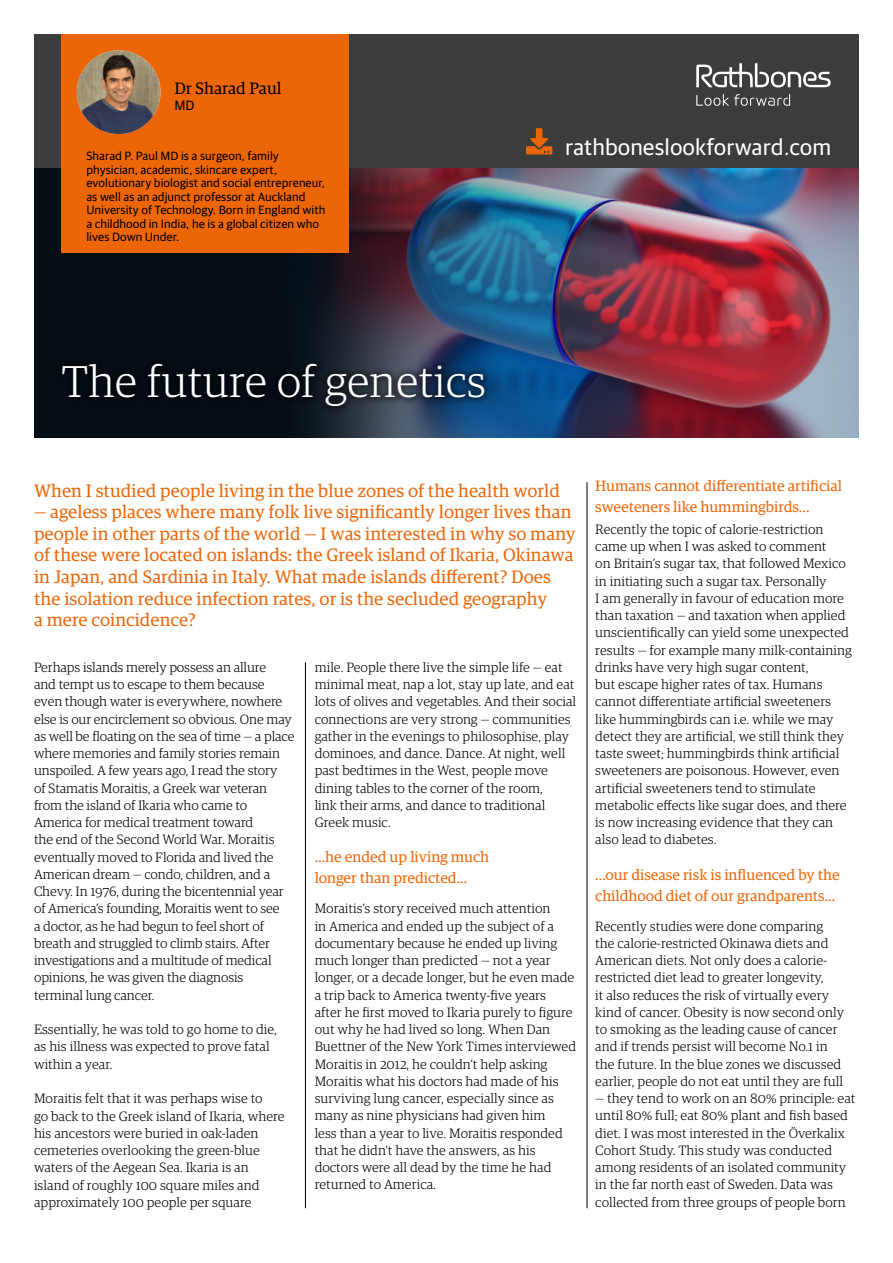
<style>
.page{position:relative;width:893px;height:1263px;background:#fff}
.page>*{position:absolute;margin:0;border:0;box-sizing:border-box;transform-origin:0 0}
.t1{font:300 44.55px "Guardian RTB Egyp";color:#fff}
.t2{font:22.8px "Guardian RTB Sans";color:#fff}
.t3{font:18px/21.6px "Guardian RTB Egyp";color:#ec6608}
.t4{font:16.5px "Guardian RTB Egyp";color:#000}
.t5{font:15px/21px "Guardian RTB Egyp";letter-spacing:-.005em;color:#ec6608}
.t6{font:300 13.5px/17.2px "Guardian RTB Egyp";color:#000}
.t7{font:13.5px "Guardian RTB Sans";color:#000}
.t8{font:12px/13.5px "Guardian RTB Sans";color:#000}
</style>
<div class="page">
<img style="left:34px;top:167px;width:825px;height:270px">
<div style="left:34px;top:34px;width:825px;height:133px;background:#3c3c3b"></div>
<div style="left:62px;top:34px;width:287px;height:218px;background:#ec6608"></div>
<img style="left:77px;top:50px;width:84px;height:84px;border-radius:42px">
<div style="left:54px;top:355px;width:439px;height:60px;background:#000;opacity:.4"></div>
<hr style="left:305px;top:662px;width:1px;height:546px;background:#000">
<hr style="left:587px;top:482px;width:1px;height:726px;background:#000">
<svg style="left:696px;top:63px;width:135px;height:43px"></svg>
<svg style="left:526px;top:128px;width:26px;height:26px"></svg>
<p class="t4" style="left:174px;top:77px;width:109px">Dr Sharad Paul</p>
<p class="t7" style="left:174px;top:96px;width:22px">MD</p>
<p class="t8" style="left:86px;top:148px;width:241px">Sharad P. Paul MD is a surgeon, family physician, academic, skincare expert, evolutionary biologist and social entrepreneur, as well as an adjunct professor at Auckland University of Technology. Born in England with a childhood in India, he is a global citizen who lives Down Under.</p>
<h1 class="t1" style="left:62px;top:352px;width:426px">The future of genetics</h1>
<h2 class="t2" style="left:565px;top:131px;width:268px">rathboneslookforward.com</h2>
<h3 class="t3" style="left:34px;top:478px;width:527px">When I studied people living in the blue zones of the health world</h3>
<p class="t3" style="left:34px;top:500px;width:543px">— ageless places where many folk live significantly longer lives than people in other parts of the world — I was interested in why so many of these were located on islands: the Greek island of Ikaria, Okinawa in Japan, and Sardinia in Italy. What made islands different? Does the isolation reduce infection rates, or is the secluded geography<br>a mere coincidence?</p>
<p class="t6" style="left:34px;top:658px;width:262px">Perhaps islands merely possess an allure<br>and tempt us to escape to them because even though water is everywhere, nowhere else is our encirclement so obvious. One may as well be floating on the sea of time — a place where memories and family stories remain unspoiled. A few years ago, I read the story<br>of Stamatis Moraitis, a Greek war veteran from the island of Ikaria who came to America for medical treatment toward<br>the end of the Second World War. Moraitis eventually moved to Florida and lived the American dream — condo, children, and a Chevy. In 1976, during the bicentennial year of America’s founding, Moraitis went to see<br>a doctor, as he had begun to feel short of breath and struggled to climb stairs. After investigations and a multitude of medical opinions, he was given the diagnosis terminal lung cancer.</p>
<p class="t6" style="left:34px;top:1020px;width:245px">Essentially, he was told to go home to die, as his illness was expected to prove fatal within a year.</p>
<p class="t6" style="left:34px;top:1089px;width:252px">Moraitis felt that it was perhaps wise to<br>go back to the Greek island of Ikaria, where his ancestors were buried in oak-laden cemeteries overlooking the green-blue waters of the Aegean Sea. Ikaria is an island of roughly 100 square miles and approximately 100 people per square</p>
<p class="t6" style="left:315px;top:658px;width:263px">mile. People there live the simple life — eat minimal meat, nap a lot, stay up late, and eat lots of olives and vegetables. And their social connections are very strong — communities gather in the evenings to philosophise, play dominoes, and dance. Dance. At night, well past bedtimes in the West, people move dining tables to the corner of the room,<br>link their arms, and dance to traditional Greek music.</p>
<p class="t5" style="left:315px;top:846px;width:176px">...he ended up living much longer than predicted...</p>
<p class="t6" style="left:315px;top:899px;width:263px">Moraitis’s story received much attention<br>in America and ended up the subject of a documentary because he ended up living much longer than predicted — not a year longer, or a decade longer, but he even made a trip back to America twenty-five years after he first moved to Ikaria purely to figure out why he had lived so long. When Dan Buettner of the New York Times interviewed Moraitis in 2012, he couldn’t help asking Moraitis what his doctors had made of his surviving lung cancer, especially since as many as nine physicians had given him<br>less than a year to live. Moraitis responded that he didn’t have the answers, as his doctors were all dead by the time he had returned to America.</p>
<p class="t5" style="left:595px;top:474px;width:248px">Humans cannot differentiate artificial sweeteners like hummingbirds...</p>
<p class="t6" style="left:595px;top:520px;width:258px">Recently the topic of calorie-restriction came up when I was asked to comment<br>on Britain’s sugar tax, that followed Mexico in initiating such a sugar tax. Personally<br>I am generally in favour of education more than taxation — and taxation when applied unscientifically can yield some unexpected results — for example many milk-containing drinks have very high sugar content,<br>but escape higher rates of tax. Humans cannot differentiate artificial sweeteners like hummingbirds can i.e. while we may detect they are artificial, we still think they taste sweet; hummingbirds think artificial sweeteners are poisonous. However, even artificial sweeteners tend to stimulate metabolic effects like sugar does, and there is now increasing evidence that they can also lead to diabetes.</p>
<p class="t5" style="left:595px;top:863px;width:246px">...our disease risk is influenced by the childhood diet of our grandparents...</p>
<p class="t6" style="left:595px;top:916px;width:250px">Recently studies were done comparing the calorie-restricted Okinawa diets and American diets. Not only does a calorie&shy;restricted diet lead to greater longevity,<br>it also reduces the risk of virtually every kind of cancer. Obesity is now second only to smoking as the leading cause of cancer and if trends persist will become No.1 in the future. In the blue zones we discussed earlier, people do not eat until they are full</p>
<p class="t6" style="left:595px;top:1089px;width:262px">— they tend to work on an 80% principle: eat until 80% full; eat 80% plant and fish based diet. I was most interested in the Överkalix Cohort Study. This study was conducted among residents of an isolated community in the far north east of Sweden. Data was collected from three groups of people born</p>
</div>
